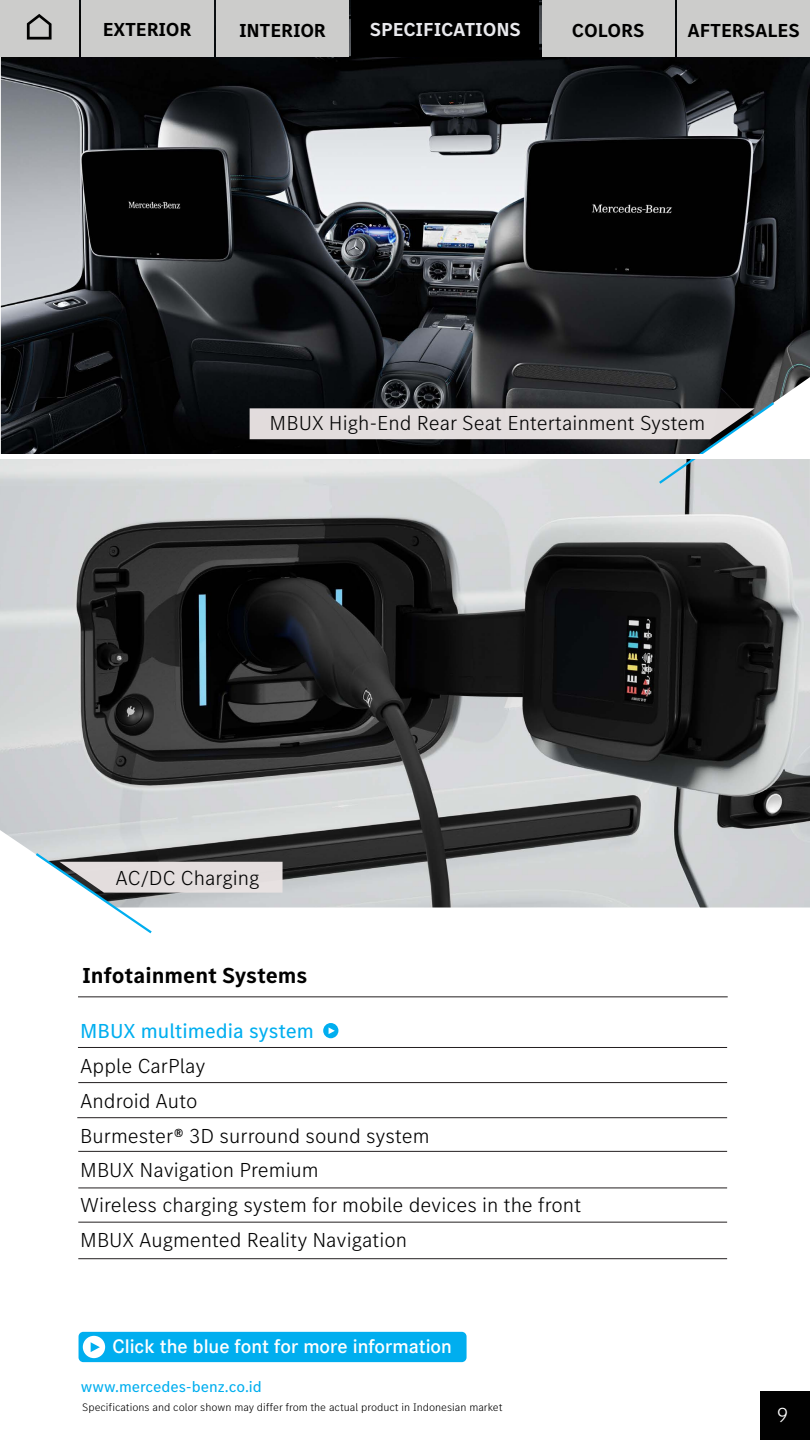
<style>
.page{position:relative;width:810px;height:1440px;background:#fff}
.page>*{position:absolute;margin:0;border:0;box-sizing:border-box;transform-origin:0 0}
.t1{font:700 22.5px "MB Corpo S Text";color:#010101}
.t2{font:300 21px/34.9px "MB Corpo S Text";color:#010101}
.t3{font:21px "MB Corpo S Text";color:#00aeef}
.t4{font:300 21px "MB Corpo S Text";color:#fff}
.t5{font:600 20.33px "Corporate S";color:#fff}
.t6{font:700 19.5px "MB Corpo S Text";letter-spacing:-.01em;color:#000}
.t7{font:700 19.5px "MB Corpo S Text";letter-spacing:-.005em;color:#e9e9ed}
.t8{font:15.75px "MB Corpo S Text";color:#00aeef}
.t9{font:300 11.25px "MB Corpo S Text";color:#010101}
</style>
<div class="page">
<hr style="left:78px;top:996px;width:650px;height:1px;background:#231f20">
<hr style="left:78px;top:1047px;width:649px;height:1px;background:#231f20">
<hr style="left:78px;top:1082px;width:649px;height:1px;background:#231f20">
<hr style="left:77px;top:1117px;width:650px;height:1px;background:#231f20">
<hr style="left:78px;top:1151px;width:649px;height:1px;background:#231f20">
<hr style="left:78px;top:1188px;width:649px;height:1px;background:#231f20">
<hr style="left:78px;top:1222px;width:649px;height:1px;background:#231f20">
<hr style="left:78px;top:1258px;width:649px;height:1px;background:#231f20">
<div style="left:761px;top:1391px;width:49px;height:49px;background:#010101"></div>
<div style="left:79px;top:1332px;width:388px;height:30px;background:#00aeef;border-radius:5px"></div>
<svg style="left:83px;top:1336px;width:22px;height:22px"></svg>
<div style="left:323px;top:1023px;width:15px;height:15px;background:#00aeef;border-radius:50%"></div>
<svg style="left:329px;top:1027px;width:6px;height:7px"></svg>
<img style="left:0;top:0;width:810px;height:908px">
<svg style="left:250px;top:400px;width:527px;height:86px"></svg>
<svg style="left:33px;top:851px;width:250px;height:83px"></svg>
<div style="left:0;top:454px;width:810px;height:5px;background:#fff"></div>
<div style="left:0;top:0;width:78px;height:56px;background:#cccccb"></div>
<div style="left:81px;top:0;width:133px;height:56px;background:#cccccb"></div>
<div style="left:216px;top:0;width:133px;height:56px;background:#cccccb"></div>
<div style="left:351px;top:0;width:188px;height:56px;background:#000"></div>
<div style="left:542px;top:0;width:133px;height:56px;background:#cccccb"></div>
<div style="left:677px;top:0;width:133px;height:56px;background:#cccccb"></div>
<svg style="left:27px;top:14px;width:25px;height:26px"></svg>
<p class="t6" style="left:103px;top:17px;width:90px">EXTERIOR</p>
<p class="t6" style="left:239px;top:17px;width:88px">INTERIOR</p>
<p class="t7" style="left:370px;top:17px;width:153px">SPECIFICATIONS</p>
<p class="t6" style="left:572px;top:17px;width:74px">COLORS</p>
<p class="t6" style="left:687px;top:18px;width:114px">AFTERSALES</p>
<p class="t2" style="left:270px;top:405px;width:437px">MBUX High-End Rear Seat Entertainment System</p>
<p class="t2" style="left:116px;top:859px;width:145px">AC/DC Charging</p>
<p class="t1" style="left:82px;top:961px;width:227px">Infotainment Systems</p>
<p class="t3" style="left:80px;top:1017px;width:235px">MBUX multimedia system</p>
<p class="t2" style="left:80px;top:1047px;width:502px">Apple CarPlay<br>Android Auto<br>Burmester® 3D surround sound system<br>MBUX Navigation Premium<br>Wireless charging system for mobile devices in the front<br>MBUX Augmented Reality Navigation</p>
<p class="t5" style="left:113px;top:1335px;width:341px">Click the blue font for more information</p>
<p class="t8" style="left:81px;top:1376px;width:183px">www.mercedes-benz.co.id</p>
<p class="t9" style="left:82px;top:1400px;width:422px">Specifications and color shown may differ from the actual product in Indonesian market</p>
<p class="t4" style="left:777px;top:1401px;width:13px">9</p>
</div>
